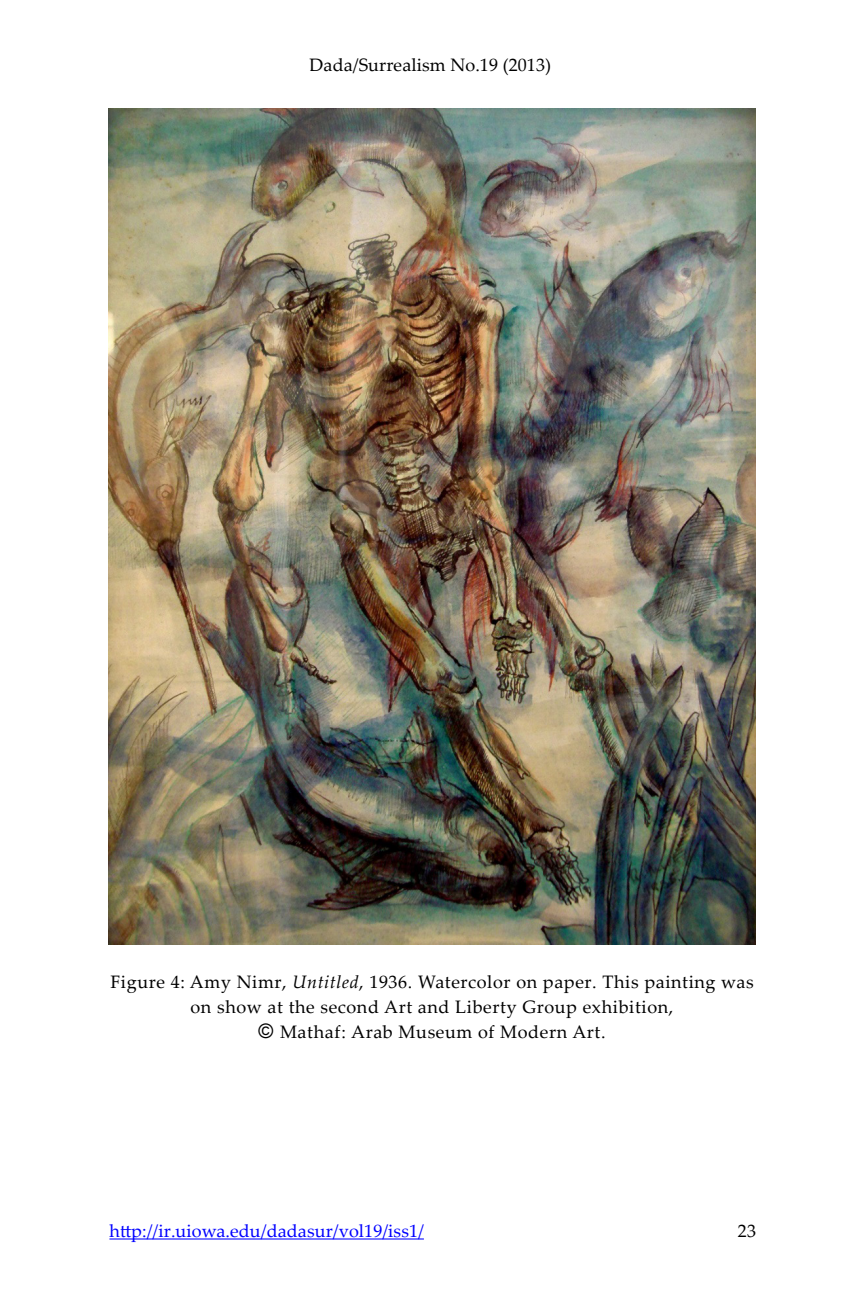
<style>
.page{position:relative;width:864px;height:1296px;background:#fff}
.page>*{position:absolute;margin:0;border:0;box-sizing:border-box;transform-origin:0 0}
.image-caption{font:18px/25px "Palatino Linotype";letter-spacing:.035em;color:#000;text-align:center}
.t1{font:18px "Palatino Linotype";letter-spacing:.005em;color:#00f}
.image-caption-2{font:18px "Palatino Linotype";letter-spacing:.005em;color:#000}
.s1{font-style:italic}
.s2{font-family:"Arial";font-size:20px}
</style>
<div class="page">
<hr style="left:109px;top:1238px;width:315px;height:2px;background:#00f">
<img style="left:108px;top:108px;width:648px;height:837px">
<p class="image-caption-2" style="left:310px;top:52px;width:243px">Dada/Surrealism No.19 (2013)</p>
<p class="image-caption" style="left:110px;top:968px;width:645px">Figure 4: Amy Nimr, <span class="s1">Untitled</span>, 1936. Watercolor on paper. This painting was on show at the second Art and Liberty Group exhibition,<br><span class="s2">©</span> Mathaf: Arab Museum of Modern Art.</p>
<p class="t1" style="left:109px;top:1218px;width:316px">http://ir.uiowa.edu/dadasur/vol19/iss1/</p>
<p class="image-caption" style="left:738px;top:1218px;width:20px">23</p>
</div>
